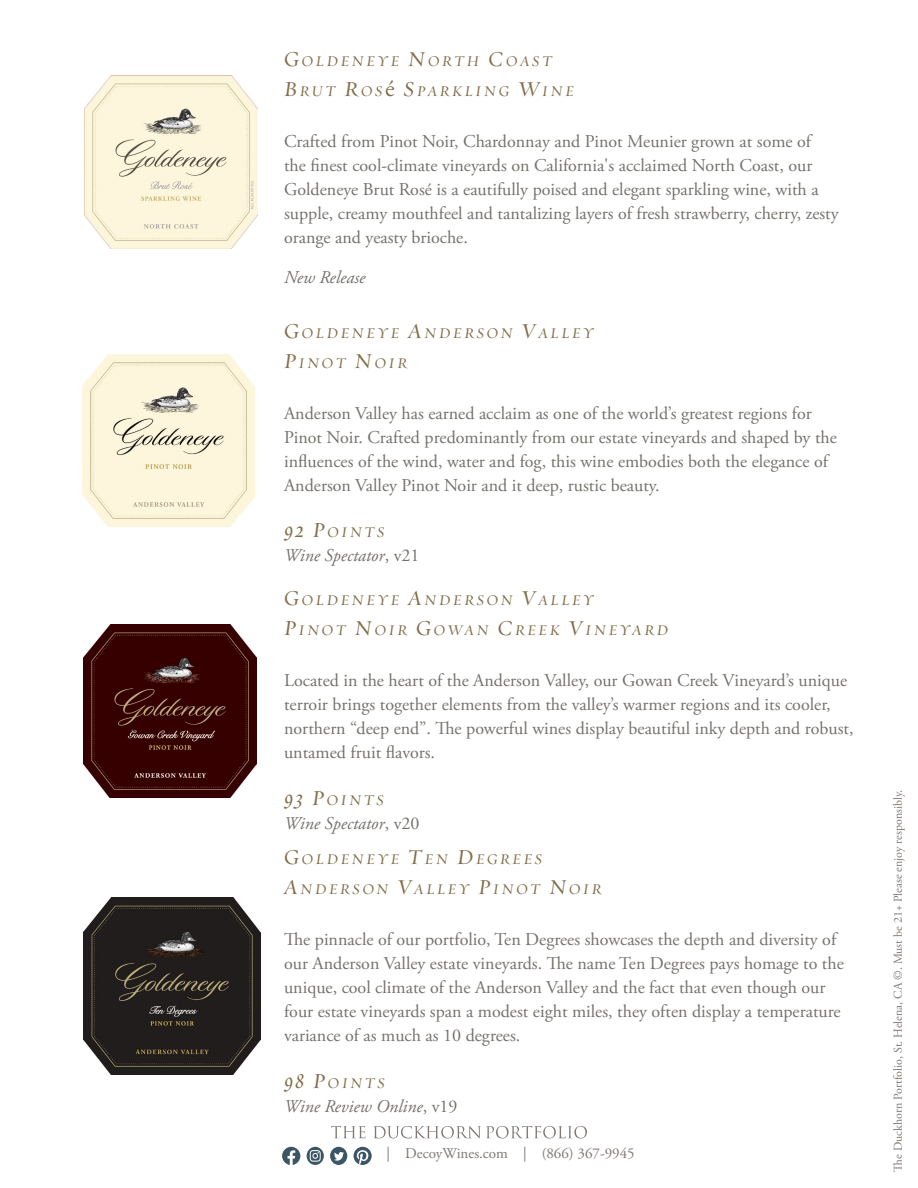
<style>
.page{position:relative;width:918px;height:1188px;background:#fff}
.page>*{position:absolute;margin:0;border:0;box-sizing:border-box;transform-origin:0 0}
.t1{font:18px/24px "Adobe Garamond Pro";color:#75726d}
.t2{font:italic 18px "Adobe Garamond Pro";color:#75726d}
.t3{font:italic 16.8px/30px "Requiem Display";letter-spacing:.145em;color:#816e4b}
.t4{font:15px "Adobe Garamond Pro";color:#7f7773}
.t5{font:12px "Adobe Garamond Pro";color:#7f7773}
.s1{font-size:24px}
.s2{font-family:"Adobe Garamond Pro";font-style:normal;font-size:24px}
.s3{font-style:normal}
</style>
<div class="page">
<svg style="left:282px;top:1147px;width:18px;height:18px"></svg>
<svg style="left:354px;top:1147px;width:18px;height:18px"></svg>
<div style="left:330px;top:1147px;width:17px;height:18px;background:#3c5565;border-radius:50%"></div>
<svg style="left:334px;top:1152px;width:10px;height:9px"></svg>
<svg style="left:307px;top:1147px;width:17px;height:18px"></svg>
<svg style="left:310px;top:1150px;width:11px;height:12px"></svg>
<svg style="left:331px;top:1126px;width:256px;height:12px"></svg>
<img style="left:83px;top:355px;width:171px;height:171px">
<img style="left:83px;top:625px;width:173px;height:173px">
<img style="left:83px;top:897px;width:177px;height:177px">
<img style="left:85px;top:76px;width:172px;height:173px">
<p class="t3" style="left:284px;top:46px;width:292px"><span class="s1">G</span>OLDENEYE <span class="s1">N</span>ORTH <span class="s1">C</span>OAST<br><span class="s1">B</span>RUT <span class="s1">R</span>OS<span class="s2">é</span> <span class="s1">S</span>PARKLING <span class="s1">W</span>INE</p>
<p class="t1" style="left:284px;top:130px;width:556px">Crafted from Pinot Noir, Chardonnay and Pinot Meunier grown at some of<br>the finest cool-climate vineyards on California's acclaimed North Coast, our Goldeneye Brut Rosé is a eautifully poised and elegant sparkling wine, with a supple, creamy mouthfeel and tantalizing layers of fresh strawberry, cherry, zesty orange and yeasty brioche.</p>
<p class="t2" style="left:284px;top:267px;width:83px">New Release</p>
<p class="t3" style="left:284px;top:318px;width:311px"><span class="s1">G</span>OLDENEYE <span class="s1">A</span>NDERSON <span class="s1">V</span>ALLEY<br><span class="s1">P</span>INOT <span class="s1">N</span>OIR</p>
<p class="t1" style="left:284px;top:402px;width:554px">Anderson Valley has earned acclaim as one of the world’s greatest regions for Pinot Noir. Crafted predominantly from our estate vineyards and shaped by the influences of the wind, water and fog, this wine embodies both the elegance of Anderson Valley Pinot Noir and it deep, rustic beauty.</p>
<p class="t3" style="left:284px;top:517px;width:102px"><span class="s1">92 P</span>OINTS</p>
<p class="t2" style="left:284px;top:545px;width:137px">Wine Spectator<span class="s3">, v21</span></p>
<p class="t3" style="left:284px;top:585px;width:385px"><span class="s1">G</span>OLDENEYE <span class="s1">A</span>NDERSON <span class="s1">V</span>ALLEY<br><span class="s1">P</span>INOT <span class="s1">N</span>OIR <span class="s1">G</span>OWAN <span class="s1">C</span>REEK <span class="s1">V</span>INEYARD</p>
<p class="t1" style="left:284px;top:669px;width:571px">Located in the heart of the Anderson Valley, our Gowan Creek Vineyard’s unique terroir brings together elements from the valley’s warmer regions and its cooler, northern “deep end”. The powerful wines display beautiful inky depth and robust, untamed fruit flavors.</p>
<p class="t3" style="left:284px;top:785px;width:102px"><span class="s1">93 P</span>OINTS</p>
<p class="t2" style="left:284px;top:812px;width:137px">Wine Spectator<span class="s3">, v20</span></p>
<p class="t3" style="left:284px;top:844px;width:319px"><span class="s1">G</span>OLDENEYE <span class="s1">T</span>EN <span class="s1">D</span>EGREES<br><span class="s1">A</span>NDERSON <span class="s1">V</span>ALLEY <span class="s1">P</span>INOT <span class="s1">N</span>OIR</p>
<p class="t1" style="left:284px;top:928px;width:561px">The pinnacle of our portfolio, Ten Degrees showcases the depth and diversity of our Anderson Valley estate vineyards. The name Ten Degrees pays homage to the unique, cool climate of the Anderson Valley and the fact that even though our four estate vineyards span a modest eight miles, they often display a temperature variance of as much as 10 degrees.</p>
<p class="t3" style="left:284px;top:1068px;width:103px"><span class="s1">98 P</span>OINTS</p>
<p class="t2" style="left:284px;top:1095px;width:175px">Wine Review Online<span class="s3">, v19</span></p>
<p class="t4" style="left:387px;top:1145px;width:250px">| DecoyWines.com | (866) 367-9945</p>
<p class="t5" style="left:891px;top:1172px;width:383px;rotate:-90deg">The Duckhorn Portfolio, St. Helena, CA ©. Must be 21+ Please enjoy responsibly.</p>
</div>
